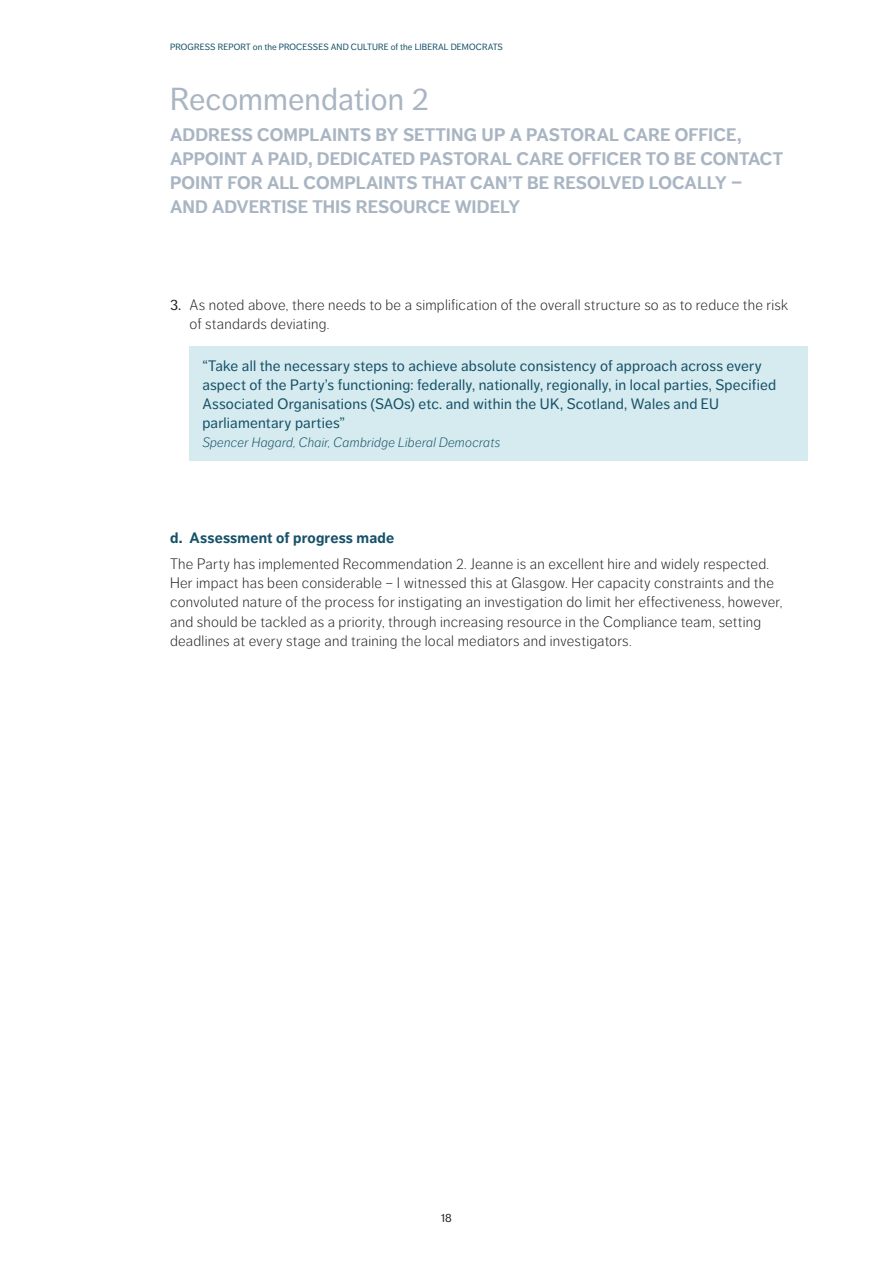
<style>
.page{position:relative;width:893px;height:1263px;background:#fff}
.page>*{position:absolute;margin:0;border:0;box-sizing:border-box;transform-origin:0 0}
.t1{font:31.5px "Dagny Pro";color:#a9b5c2}
.t2{font:700 18px "Dagny Pro";letter-spacing:-.005em;color:#a9b5c2}
.t3{font:300 15px/19.2px "Dagny Pro";letter-spacing:.015em;color:#231f20}
.t4{font:15px/19.2px "Dagny Pro";letter-spacing:.015em;color:#165168}
.t5{font:700 15px "Dagny Pro";letter-spacing:.01em;color:#165168}
.t6{font:italic 300 13.5px "Dagny Pro";letter-spacing:.015em;color:#165168}
.t7{font:12px "Dagny Pro";color:#231f20}
.t8{font:9px "Dagny Pro";letter-spacing:.01em;color:#165168}
.s1{font-weight:400}
</style>
<div class="page">
<div style="left:190px;top:346px;width:618px;height:114px;background:#d5ebef"></div>
<p class="t8" style="left:170px;top:42px;width:334px">Progress Report on the Processes and Culture of the Liberal Democrats</p>
<h1 class="t1" style="left:170px;top:81px;width:260px">Recommendation 2</h1>
<p class="t2" style="left:170px;top:124px;width:25px">ADDRESS</p>
<p class="t2" style="left:257px;top:124px;width:38px">COMPLAINTS</p>
<p class="t2" style="left:375px;top:124px;width:39px">BY SETTING</p>
<p class="t2" style="left:481px;top:124px;width:68px">UP A PAST</p>
<p class="t2" style="left:570px;top:124px;width:26px">ORAL</p>
<p class="t2" style="left:623px;top:124px;width:13px">CARE</p>
<p class="t2" style="left:675px;top:124px;width:68px">OFFICE,</p>
<p class="t2" style="left:170px;top:148px;width:13px">APP</p>
<p class="t2" style="left:205px;top:148px;width:24px">OINT</p>
<p class="t2" style="left:251px;top:148px;width:28px">A PAID</p>
<p class="t2" style="left:308px;top:148px;width:20px">, DEDI</p>
<p class="t2" style="left:358px;top:148px;width:25px">CATED</p>
<p class="t2" style="left:419px;top:148px;width:23px">PAST</p>
<p class="t2" style="left:464px;top:148px;width:26px">ORAL</p>
<p class="t2" style="left:516px;top:148px;width:13px">CARE</p>
<p class="t2" style="left:568px;top:148px;width:213px">OFFICER TO BE CONTACT</p>
<p class="t2" style="left:170px;top:172px;width:35px">POINT</p>
<p class="t2" style="left:228px;top:172px;width:52px">FOR ALL</p>
<p class="t2" style="left:304px;top:172px;width:38px">COMPLAINTS</p>
<p class="t2" style="left:422px;top:172px;width:12px">THAT</p>
<p class="t2" style="left:470px;top:172px;width:96px">CAN’TBE RES</p>
<p class="t2" style="left:587px;top:172px;width:26px">OLVED</p>
<p class="t2" style="left:649px;top:172px;width:48px">LOCALLY</p>
<p class="t2" style="left:731px;top:172px;width:13px">–</p>
<p class="t2" style="left:170px;top:196px;width:14px">AND</p>
<p class="t2" style="left:212px;top:196px;width:12px">ADVERTISE</p>
<p class="t2" style="left:312px;top:196px;width:11px">THIS</p>
<p class="t2" style="left:356px;top:196px;width:12px">RES</p>
<p class="t2" style="left:389px;top:196px;width:93px">OURCE WIDELY</p>
<p class="t3" style="left:190px;top:295px;width:600px;text-indent:-19px"><span class="s1">3.</span> As noted above, there needs to be a simplification of the overall structure so as to reduce the risk of standards deviating.</p>
<p class="t4" style="left:202px;top:356px;width:575px">“Take all the necessary steps to achieve absolute consistency of approach across every aspect of the Party’s functioning: federally, nationally, regionally, in local parties, Specified<br>Associated Organisations (SAO</p>
<p class="t4" style="left:404px;top:394px;width:306px">s) etc. and within the UK, Scotland, Wales and EU</p>
<p class="t4" style="left:202px;top:413px;width:144px">parliamentary parties”</p>
<p class="t6" style="left:202px;top:435px;width:299px">Spencer Hagard, Chair, Cambridge Liberal Democrats</p>
<p class="t5" style="left:170px;top:528px;width:226px">D. ASSESSMENT OF PROGRESS MADE</p>
<p class="t3" style="left:170px;top:554px;width:614px">The Party has implemented Recommendation 2. Jeanne is an excellent hire and widely respected.<br>Her impact has been considerable – I witnessed this at Glasgow. Her capacity constraints and the convoluted nature of the process for instigating an investigation do limit her effectiveness, however, and should be tackled as a priority, through increasing resource in the Compliance team, setting deadlines at every stage and training the local mediators and investigators.</p>
<p class="t7" style="left:441px;top:1211px;width:12px">18</p>
</div>
